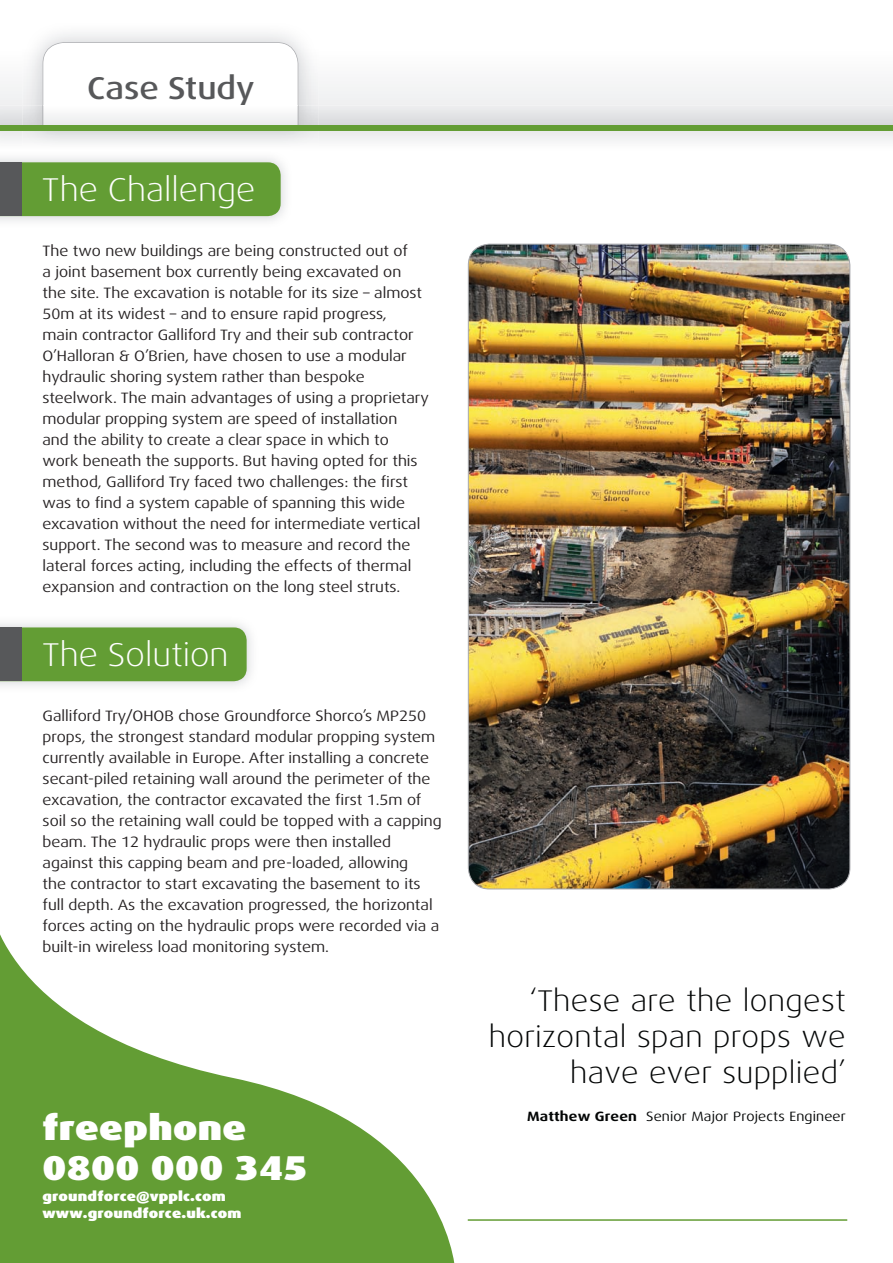
<style>
.page{position:relative;width:893px;height:1263px;background:#fff}
.page>*{position:absolute;margin:0;border:0;box-sizing:border-box;transform-origin:0 0}
.t1{font:900 expanded 34.5px/40.5px "Dax OT";letter-spacing:.01em;color:#fff}
.t2{font:300 expanded 33px "Dax OT";color:#fff}
.t3{font:500 expanded 31.5px "Dax OT";color:#57585a}
.t4{font:300 expanded 30px/36px "Dax OT";letter-spacing:.01em;color:#030505;text-align:right}
.t5{font:expanded 15px/21px "Dax OT";color:#231f20}
.t6{font:900 expanded 13.5px/16.5px "Dax OT";letter-spacing:.01em;color:#fff}
.t7{font:expanded 13.5px "Dax OT";letter-spacing:.01em;color:#030505}
.s1{font-weight:700}
</style>
<div class="page">
<div style="left:21px;top:162px;width:260px;height:54px;background:#639d34"></div>
<div style="left:0;top:84px;width:893px;height:22px;background:#f2f2f3"></div>
<hr style="left:468px;top:1219px;width:379px;height:2px;background:#639d34">
<img style="left:468px;top:244px;width:382px;height:645px">
<img style="left:23px;top:33px;width:295px;height:73px">
<svg style="left:43px;top:42px;width:255px;height:64px"></svg>
<div style="left:0;top:162px;width:21px;height:54px;background:#57585a"></div>
<img style="left:43px;top:106px;width:255px;height:19px">
<div style="left:0;top:125px;width:893px;height:6px;background:#639d34"></div>
<div style="left:21px;top:627px;width:226px;height:54px;background:#639d34"></div>
<div style="left:0;top:627px;width:21px;height:54px;background:#57585a"></div>
<svg style="left:0;top:934px;width:455px;height:329px;fill:#639d34"></svg>
<h3 class="t3" style="left:87px;top:68px;width:169px">Case Study</h3>
<h2 class="t2" style="left:42px;top:168px;width:215px">The Challenge</h2>
<p class="t5" style="left:43px;top:240px;width:388px">The two new buildings are being constructed out of<br>a joint basement box currently being excavated on<br>the site. The excavation is notable for its size – almost 50m at its widest – and to ensure rapid progress,<br>main contractor Galliford Try and their sub contractor O’Halloran &amp; O’Brien, have chosen to use a modular hydraulic shoring system rather than bespoke steelwork. The main advantages of using a proprietary modular propping system are speed of installation<br>and the ability to create a clear space in which to<br>work beneath the supports. But having opted for this method, Galliford Try faced two challenges: the first was to find a system capable of spanning this wide excavation without the need for intermediate vertical support. The second was to measure and record the lateral forces acting, including the effects of thermal expansion and contraction on the long steel struts.</p>
<h2 class="t2" style="left:42px;top:634px;width:188px">The Solution</h2>
<p class="t5" style="left:43px;top:705px;width:401px">Galliford Try/OHOB chose Groundforce Shorco’s MP250 props, the strongest standard modular propping system currently available in Europe. After installing a concrete secant-piled retaining wall around the perimeter of the excavation, the contractor excavated the first 1.5m of soil so the retaining wall could be topped with a capping beam. The 12 hydraulic props were then installed against this capping beam and pre-loaded, allowing<br>the contractor to start excavating the basement to its full depth. As the excavation progressed, the horizontal forces acting on the hydraulic props were recorded via a built-in wireless load monitoring system.</p>
<h1 class="t1" style="left:43px;top:1108px;width:266px">freephone<br>0800 000 345</h1>
<p class="t6" style="left:43px;top:1188px;width:200px">groundforce@vpplc.com www.groundforce.uk.com</p>
<h3 class="t4" style="left:489px;top:983px;width:358px">‘These are the longest horizontal span props we have ever supplied’</h3>
<p class="t7" style="left:527px;top:1107px;width:320px"><span class="s1">Matthew Green</span> Senior Major Projects Engineer</p>
</div>
